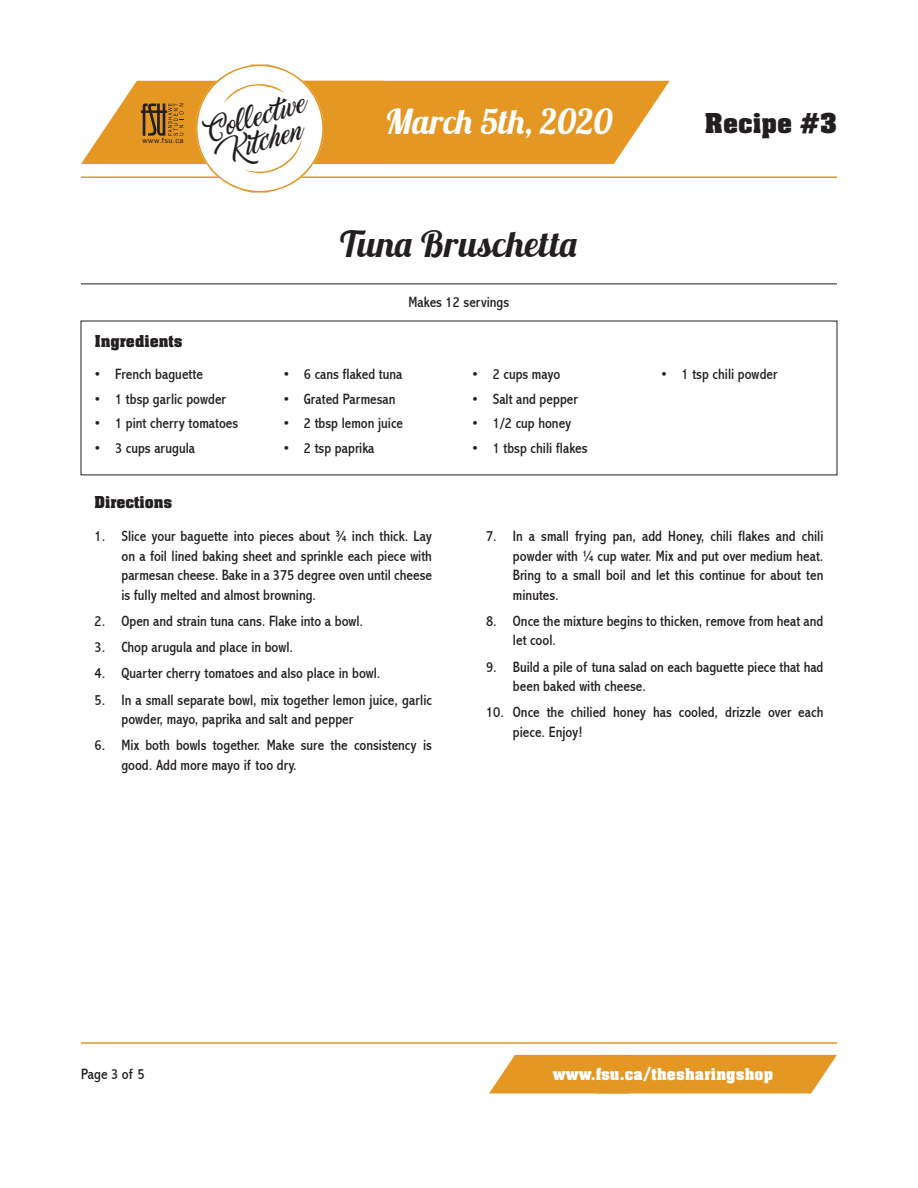
<style>
.page{position:relative;width:918px;height:1188px;background:#fff}
.page>*{position:absolute;margin:0;border:0;box-sizing:border-box;transform-origin:0 0}
.t1{font:36px "Lobster 1.3";letter-spacing:.01em;color:#231f20}
.t2{font:34.5px "Lobster 1.3";color:#fff}
.t3{font:700 30px "Neue Aachen Pro";color:#231f20}
.t4{font:22.2px "Marguerite";color:#231f20;scale:.94 1}
.t5{font:700 18px "Neue Aachen Pro";letter-spacing:.01em;color:#fff}
.t6{font:700 18px "Neue Aachen Pro";color:#231f20}
.t7{font:condensed 15px/19.5px "Abadi";color:#231f20}
.t8{font:7.35px "Arial";letter-spacing:.06em;color:#231f20}
</style>
<div class="page">
<hr style="left:81px;top:176px;width:756px;height:2px;background:#e49723">
<hr style="left:81px;top:1042px;width:756px;height:2px;background:#e49723">
<svg style="left:81px;top:64px;width:589px;height:129px"></svg>
<svg style="left:489px;top:1055px;width:348px;height:39px;background:#e69f35"></svg>
<hr style="left:81px;top:283px;width:756px;height:1px;background:#231f20">
<p class="t8" style="left:143px;top:135px;width:43px">www.fsu.ca</p>
<h3 class="t4" style="left:207px;top:120px;width:107px;rotate:-17deg">Collective</h3>
<h3 class="t4" style="left:225px;top:141px;width:83px;rotate:-17deg">Kitchen</h3>
<h2 class="t2" style="left:386px;top:99px;width:228px">March 5th, 2020</h2>
<h1 class="t1" style="left:340px;top:221px;width:239px">Tuna Bruschetta</h1>
<p class="t7" style="left:408px;top:293px;width:102px">Makes 12 servings</p>
<p class="t6" style="left:95px;top:332px;width:89px">Ingredients</p>
<p class="t7" style="left:95px;top:364px;width:110px">• French baguette</p>
<p class="t7" style="left:95px;top:389px;width:132px">• 1 tbsp garlic powder</p>
<p class="t7" style="left:95px;top:414px;width:145px">• 1 pint cherry tomatoes</p>
<p class="t7" style="left:95px;top:439px;width:102px">• 3 cups arugula</p>
<p class="t7" style="left:284px;top:364px;width:120px">• 6 cans flaked tuna</p>
<p class="t7" style="left:284px;top:389px;width:113px">• Grated Parmesan</p>
<p class="t7" style="left:284px;top:414px;width:121px">• 2 tbsp lemon juice</p>
<p class="t7" style="left:284px;top:439px;width:92px">• 2 tsp paprika</p>
<p class="t7" style="left:473px;top:364px;width:89px">• 2 cups mayo</p>
<p class="t7" style="left:473px;top:389px;width:107px">• Salt and pepper</p>
<p class="t7" style="left:473px;top:414px;width:100px">• 1/2 cup honey</p>
<p class="t7" style="left:473px;top:439px;width:117px">• 1 tbsp chili flakes</p>
<h3 class="t3" style="left:705px;top:107px;width:134px">Recipe #3</h3>
<p class="t7" style="left:661px;top:364px;width:118px">• 1 tsp chili powder</p>
<p class="t6" style="left:94px;top:492px;width:79px">Directions</p>
<p class="t7" style="left:122px;top:527px;width:312px;text-align:justify;text-indent:-27px">1. Slice your baguette into pieces about ¾ inch thick. Lay on a foil lined baking sheet and sprinkle each piece with parmesan cheese. Bake in a 375 degree oven until cheese is fully melted and almost browning.</p>
<p class="t7" style="left:94px;top:611px;width:270px">2. Open and strain tuna cans. Flake into a bowl.</p>
<p class="t7" style="left:94px;top:638px;width:200px">3. Chop arugula and place in bowl.</p>
<p class="t7" style="left:94px;top:664px;width:287px">4. Quarter cherry tomatoes and also place in bowl.</p>
<p class="t7" style="left:122px;top:690px;width:312px;text-indent:-27px">5. In a small separate bowl, mix together lemon juice, garlic powder, mayo, paprika and salt and pepper</p>
<p class="t7" style="left:122px;top:736px;width:312px;text-indent:-27px">6. Mix both bowls together. Make sure the consistency is good. Add more mayo if too dry.</p>
<p class="t7" style="left:513px;top:527px;width:312px;text-align:justify;text-indent:-27px">7. In a small frying pan, add Honey, chili flakes and chili powder with ¼ cup water. Mix and put over medium heat.<br>Bring to a small boil and let this continue for about ten minutes.</p>
<p class="t7" style="left:513px;top:611px;width:312px;text-indent:-27px">8. Once the mixture begins to thicken, remove from heat and let cool.</p>
<p class="t7" style="left:513px;top:657px;width:312px;text-indent:-27px">9. Build a pile of tuna salad on each baguette piece that had been baked with cheese.</p>
<p class="t7" style="left:513px;top:703px;width:312px;text-indent:-27px">10. Once the chilied honey has cooled, drizzle over each piece. Enjoy!</p>
<p class="t7" style="left:81px;top:1065px;width:65px">Page 3 of 5</p>
<p class="t5" style="left:553px;top:1065px;width:222px">www.fsu.ca/thesharingshop</p>
</div>
